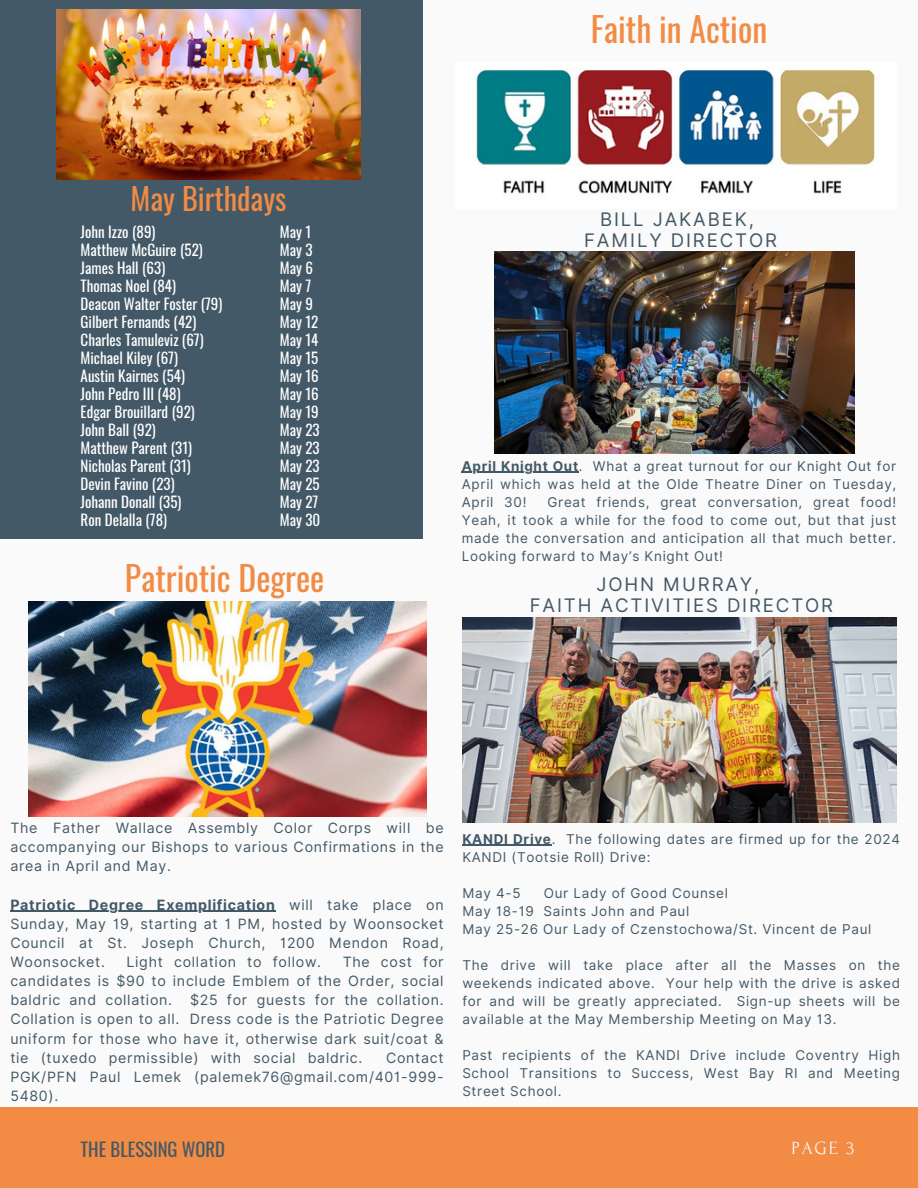
<style>
.page{position:relative;width:918px;height:1188px;background:#fafafa}
.page>*{position:absolute;margin:0;border:0;box-sizing:border-box;transform-origin:0 0}
.t1{font:33.75px "Oswald";color:#f28b43}
.t2{font:30.15px "Oswald";color:#f28b43}
.t3{font:18.75px/21.3px "Inter";letter-spacing:.1em;color:#435967;text-align:center}
.t4{font:18.6px "Oswald";color:#435967}
.t5{font:18.6px "Forum";color:#fafafa}
.t6{font:15px/18px "Oswald";color:#fff}
.t7{font:14.25px/19.2px "Inter";letter-spacing:.05em;color:#435967;text-align:justify}
.t8{font:13.5px/18px "Inter";letter-spacing:.05em;color:#435967;text-align:justify}
.s1{font-weight:700}
</style>
<div class="page">
<div style="left:0;top:0;width:423px;height:539px;background:#435967"></div>
<div style="left:0;top:1107px;width:918px;height:81px;background:#f28b43"></div>
<img style="left:57px;top:9px;width:303px;height:171px">
<img style="left:28px;top:601px;width:399px;height:215px">
<img style="left:476px;top:70px;width:399px;height:124px">
<hr style="left:10px;top:911px;width:266px;height:1px;background:#435967">
<hr style="left:462px;top:472px;width:117px;height:1px;background:#435967">
<img style="left:462px;top:618px;width:435px;height:205px">
<hr style="left:462px;top:845px;width:90px;height:1px;background:#435967">
<img style="left:494px;top:252px;width:360px;height:201px">
<h2 class="t2" style="left:131px;top:175px;width:157px">May Birthdays</h2>
<h4 class="t6" style="left:81px;top:223px;width:143px">John Izzo (89)<br>Matthew McGuire (52)<br>James Hall (63)<br>Thomas Noel (84)<br>Deacon Walter Foster (79)<br>Gilbert Fernands (42)<br>Charles Tamuleviz (67)<br>Michael Kiley (67)<br>Austin Kairnes (54)<br>John Pedro III (48)<br>Edgar Brouillard (92)<br>John Ball (92)<br>Matthew Parent (31)<br>Nicholas Parent (31)<br>Devin Favino (23)<br>Johann Donall (35)<br>Ron Delalla (78)</h4>
<h4 class="t6" style="left:280px;top:223px;width:42px">May 1<br>May 3<br>May 6<br>May 7<br>May 9<br>May 12<br>May 14<br>May 15<br>May 16<br>May 16<br>May 19<br>May 23<br>May 23<br>May 23<br>May 25<br>May 27<br>May 30</h4>
<h1 class="t1" style="left:125px;top:552px;width:201px">Patriotic Degree</h1>
<p class="t1" style="left:591px;top:3px;width:178px">Faith in Action</p>
<h1 class="t3" style="left:584px;top:209px;width:194px">BILL JAKABEK,<br>FAMILY DIRECTOR</h1>
<h3 class="t8" style="left:462px;top:457px;width:436px"><span class="s1">April Knight Out</span>. What a great turnout for our Knight Out for April which was held at the Olde Theatre Diner on Tuesday, April 30!</h3>
<h3 class="t8" style="left:462px;top:493px;width:436px;text-indent:86px">Great friends, great conversation, great food!<br>Yeah, it took a while for the food to come out, but that just made the conversation and anticipation all that much better.<br>Looking forward to May’s Knight Out!</h3>
<h3 class="t3" style="left:530px;top:574px;width:305px">JOHN MURRAY,<br>FAITH ACTIVITIES DIRECTOR</h3>
<h3 class="t7" style="left:10px;top:818px;width:435px">The Father Wallace Assembly Color Corps will be accompanying our Bishops to various Confirmations in the area in April and May.</h3>
<h4 class="t7" style="left:10px;top:895px;width:435px"><span class="s1">Patriotic Degree Exemplification</span> will take place on Sunday, May 19, starting at 1 PM, hosted by Woonsocket Council at St. Joseph Church, 1200 Mendon Road, Woonsocket.</h4>
<h4 class="t7" style="left:10px;top:952px;width:435px;text-indent:332px">The cost for candidates is $90 to include Emblem of the Order, social baldric and collation.</h4>
<h4 class="t7" style="left:127px;top:952px;width:196px">Light collation to follow.</h4>
<h4 class="t7" style="left:10px;top:990px;width:435px;text-indent:180px">$25 for guests for the collation.<br>Collation is open to all. Dress code is the Patriotic Degree uniform for those who have it, otherwise dark suit/coat &amp; tie (tuxedo permissible) with social baldric.</h4>
<h4 class="t7" style="left:10px;top:1048px;width:435px;text-indent:376px">Contact PGK/PFN Paul Lemek (palemek76@gmail.com/401-999- 5480).</h4>
<p class="t8" style="left:462px;top:830px;width:439px"><span class="s1">KANDI Drive</span>. The following dates are firmed up for the 2024<br>KANDI (Tootsie Roll) Drive:</p>
<p class="t8" style="left:462px;top:884px;width:60px">May 4-5</p>
<p class="t8" style="left:544px;top:884px;width:186px">Our Lady of Good Counsel</p>
<p class="t8" style="left:462px;top:902px;width:229px">May 18-19 Saints John and Paul</p>
<p class="t8" style="left:462px;top:920px;width:411px">May 25-26 Our Lady of Czenstochowa/St. Vincent de Paul</p>
<p class="t8" style="left:462px;top:956px;width:439px">The drive will take place after all the Masses on the weekends indicated above. Your help with the drive is asked for and will be greatly appreciated. Sign-up sheets will be available at the May Membership Meeting on May 13.</p>
<h3 class="t8" style="left:462px;top:1046px;width:439px">Past recipients of the KANDI Drive include Coventry High School Transitions to Success, West Bay RI and Meeting Street School.</h3>
<h4 class="t4" style="left:81px;top:1135px;width:146px">THE BLESSING WORD</h4>
<h4 class="t5" style="left:791px;top:1138px;width:64px">PAGE 3</h4>
</div>
